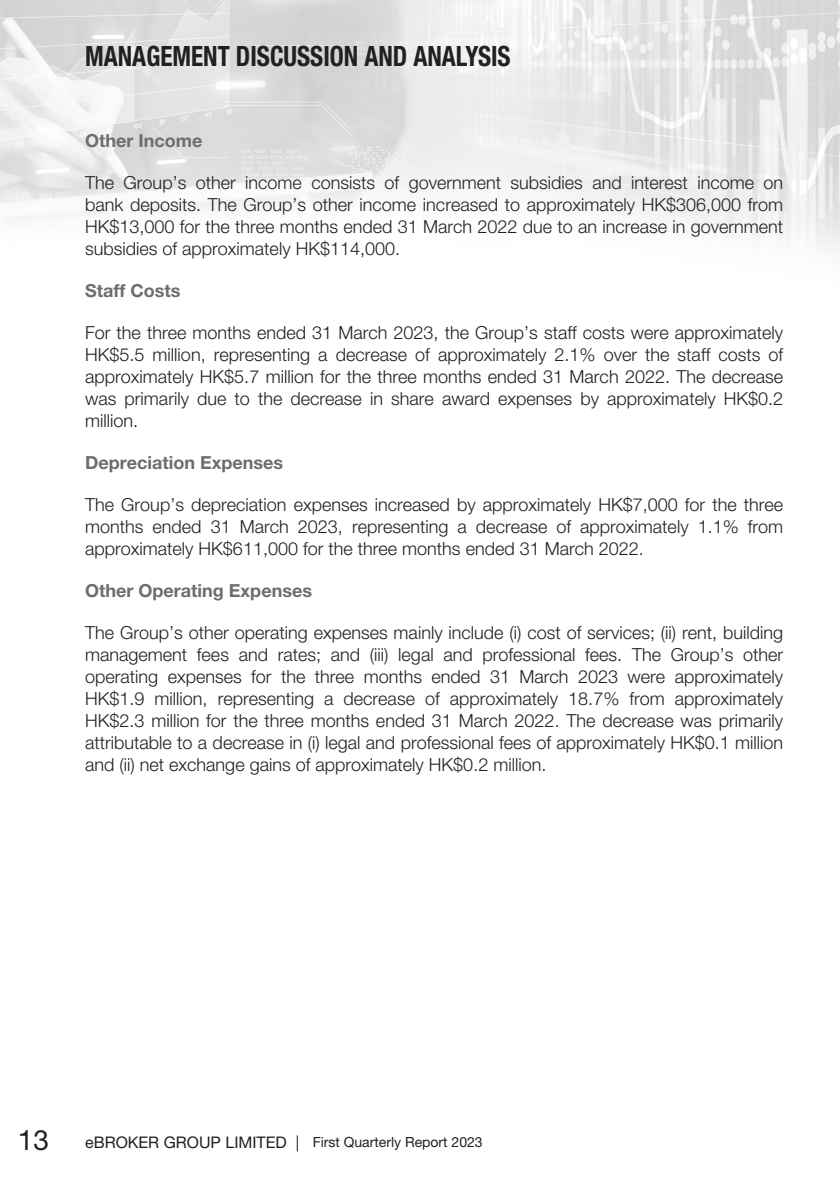
<style>
.page{position:relative;width:840px;height:1191px;background:#fff}
.page>*{position:absolute;margin:0;border:0;box-sizing:border-box;transform-origin:0 0}
.t1{font:700 condensed 28px "Helvetica Neue LT Std";color:#231f20;scale:.9 1}
.t2{font:28px "Helvetica Neue LT Std";color:#231f20}
.t3{font:300 18px/22px "Helvetica Neue LT Std";color:#231f20}
.t4{font:700 18px "Helvetica Neue LT Std";color:#6c6d70}
.t5{font:16px "Helvetica Neue LT Std";color:#231f20}
.t6{font:14px "Helvetica Neue LT Std";color:#231f20}
</style>
<div class="page">
<img style="left:0;top:0;width:839px;height:249px">
<h1 class="t1" style="left:85px;top:39px;width:474px">MANAGEMENT DISCUSSION AND ANALYSIS</h1>
<p class="t4" style="left:85px;top:129px;width:119px">Other Income</p>
<p class="t3" style="left:123px;top:171px;width:64px">Group s’</p>
<p class="t3" style="left:85px;top:171px;width:699px">The<br>bank deposits. The Group s’ other income increased to approximately HK$306,000 from HK$13,000 for the three months ended 31 March 2022 due to an increase in government subsidies of approximately HK$114,000.</p>
<p class="t4" style="left:85px;top:279px;width:97px">Staff Costs</p>
<p class="t3" style="left:85px;top:321px;width:699px;text-align:right">For the three months ended 31 March 2023, the Group s’ staff costs were approximately HK$5.5 million, representing a decrease of approximately 2.1% over the staff costs of approximately HK$5.7 million for the three months ended 31 March 2022. The decrease HK$0.2</p>
<p class="t3" style="left:196px;top:171px;width:42px">other</p>
<p class="t3" style="left:245px;top:171px;width:58px">income</p>
<p class="t3" style="left:311px;top:171px;width:65px">consists</p>
<p class="t3" style="left:384px;top:171px;width:16px">of</p>
<p class="t3" style="left:510px;top:171px;width:74px">subsidies</p>
<p class="t3" style="left:592px;top:171px;width:31px">and</p>
<p class="t3" style="left:630px;top:171px;width:58px">interest</p>
<p class="t3" style="left:697px;top:171px;width:58px">income</p>
<p class="t3" style="left:408px;top:171px;width:94px">government</p>
<p class="t3" style="left:763px;top:171px;width:21px">on</p>
<p class="t3" style="left:124px;top:387px;width:66px">primarily</p>
<p class="t3" style="left:197px;top:387px;width:31px">due</p>
<p class="t3" style="left:258px;top:387px;width:177px">the decrease in share</p>
<p class="t3" style="left:442px;top:387px;width:50px">award</p>
<p class="t3" style="left:498px;top:387px;width:219px">expenses by approximately</p>
<p class="t3" style="left:234px;top:387px;width:17px">to</p>
<p class="t3" style="left:85px;top:387px;width:54px">was million.</p>
<p class="t4" style="left:85px;top:451px;width:199px">Depreciation Expenses</p>
<p class="t3" style="left:85px;top:493px;width:699px;text-align:right">The Group s’ depreciation expenses increased by approximately HK$7,000 for the three from</p>
<p class="t3" style="left:697px;top:515px;width:43px">1.1%</p>
<p class="t3" style="left:85px;top:515px;width:560px">months<br>approximately HK$611,000 for the three months ended 31 March 2022.</p>
<p class="t4" style="left:85px;top:579px;width:228px">Other Operating Expenses</p>
<p class="t3" style="left:85px;top:621px;width:699px;text-align:right">The Group s’ other operating expenses mainly include ) i( cost of services; (ii) rent, building other</p>
<p class="t3" style="left:152px;top:515px;width:51px">ended</p>
<p class="t3" style="left:240px;top:515px;width:51px">March</p>
<p class="t3" style="left:352px;top:515px;width:98px">representing</p>
<p class="t3" style="left:475px;top:515px;width:73px">decrease</p>
<p class="t3" style="left:556px;top:515px;width:16px">of</p>
<p class="t3" style="left:580px;top:515px;width:110px">approximately</p>
<p class="t3" style="left:210px;top:515px;width:22px">31</p>
<p class="t3" style="left:298px;top:515px;width:47px">2023,</p>
<p class="t3" style="left:457px;top:515px;width:11px">a</p>
<p class="t3" style="left:370px;top:643px;width:20px">(iii)</p>
<p class="t3" style="left:670px;top:643px;width:64px">Group s’</p>
<p class="t3" style="left:197px;top:643px;width:34px">fees</p>
<p class="t3" style="left:238px;top:643px;width:31px">and</p>
<p class="t3" style="left:330px;top:643px;width:31px">and</p>
<p class="t3" style="left:398px;top:643px;width:37px">legal</p>
<p class="t3" style="left:443px;top:643px;width:31px">and</p>
<p class="t3" style="left:482px;top:643px;width:95px">professional</p>
<p class="t3" style="left:585px;top:643px;width:39px">fees.</p>
<p class="t3" style="left:631px;top:643px;width:31px">The</p>
<p class="t3" style="left:85px;top:643px;width:104px">management</p>
<p class="t3" style="left:277px;top:643px;width:45px">rates;</p>
<p class="t3" style="left:85px;top:665px;width:75px">operating</p>
<p class="t3" style="left:168px;top:665px;width:75px">expenses</p>
<p class="t3" style="left:251px;top:665px;width:22px">for</p>
<p class="t3" style="left:281px;top:665px;width:26px">the</p>
<p class="t3" style="left:315px;top:665px;width:41px">three</p>
<p class="t3" style="left:363px;top:665px;width:60px">months</p>
<p class="t3" style="left:431px;top:665px;width:51px">ended</p>
<p class="t3" style="left:490px;top:665px;width:22px">31</p>
<p class="t3" style="left:519px;top:665px;width:51px">March</p>
<p class="t3" style="left:577px;top:665px;width:42px">2023</p>
<p class="t3" style="left:627px;top:665px;width:39px">were</p>
<p class="t3" style="left:674px;top:665px;width:110px">approximately</p>
<p class="t3" style="left:85px;top:687px;width:699px">HK$1.9<br>HK$2.3 million for the three months ended 31 March 2022. The decrease was primarily attributable to a decrease in ) i( legal and professional fees of approximately HK$0.1 million and (ii) net exchange gains of approximately HK$0.2 million.</p>
<p class="t3" style="left:568px;top:687px;width:53px">18.7%</p>
<p class="t3" style="left:154px;top:687px;width:54px">million,</p>
<p class="t3" style="left:217px;top:687px;width:98px">representing</p>
<p class="t3" style="left:343px;top:687px;width:73px">decrease</p>
<p class="t3" style="left:425px;top:687px;width:16px">of</p>
<p class="t3" style="left:449px;top:687px;width:110px">approximately</p>
<p class="t3" style="left:629px;top:687px;width:37px">from</p>
<p class="t3" style="left:674px;top:687px;width:110px">approximately</p>
<p class="t3" style="left:324px;top:687px;width:11px">a</p>
<h1 class="t2" style="left:18px;top:1123px;width:33px">13</h1>
<p class="t5" style="left:85px;top:1132px;width:203px">eBROKER GROUP LIMITED</p>
<p class="t5" style="left:295px;top:1132px;width:5px">|</p>
<p class="t6" style="left:312px;top:1133px;width:171px">First Quarterly Report 2023</p>
</div>
